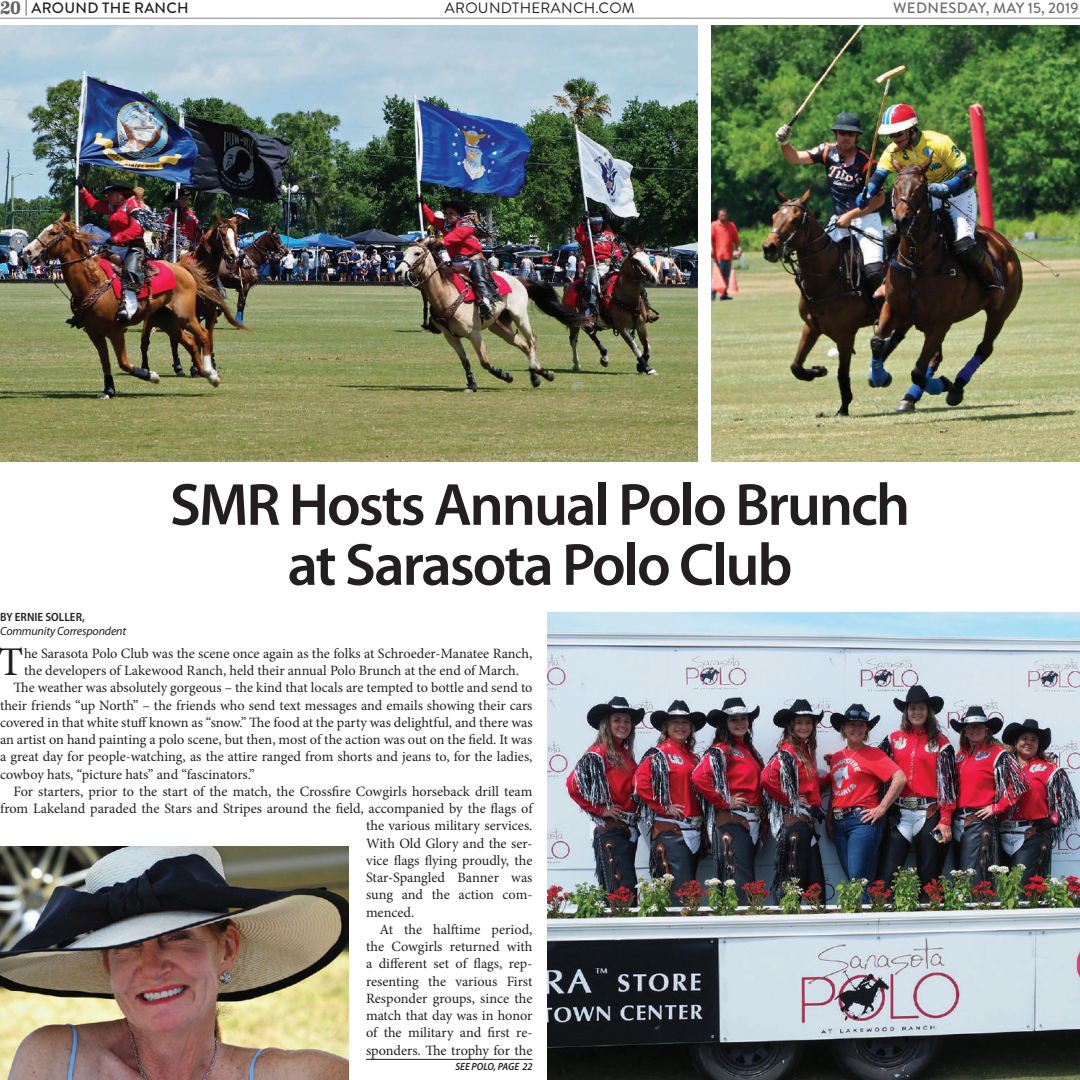
<style>
.page{position:relative;width:1080px;height:1080px;background:#fff}
.page>*{position:absolute;margin:0;border:0;box-sizing:border-box;transform-origin:0 0}
.t1{font:600 60px/60px "Myriad Pro";letter-spacing:-.035em;color:#231f20;text-align:center}
.t2{font:40.8px "Minion Pro";color:#231f20}
.t3{font:500 15px "Brandon Grotesque";letter-spacing:.015em;color:#6c6d70}
.t4{font:15px "Brandon Grotesque";letter-spacing:.02em;color:#231f20}
.t5{font:500 15px "Brandon Grotesque";letter-spacing:.02em;color:#231f20}
.t6{font:14.25px "Minion Pro";letter-spacing:-.005em;color:#231f20}
.t7{font:italic 12px "Myriad Pro";letter-spacing:-.015em;color:#231f20}
.t8{font:600 semi-condensed 12px "Myriad Pro";letter-spacing:.005em;color:#231f20}
.t9{font:italic 600 semi-condensed 10.5px "Myriad Pro";letter-spacing:.005em;color:#231f20}
.s1{font-family:"Eames Century Modern";font-weight:700;font-size:18px;color:#636366}
.s2{font-weight:400}
</style>
<div class="page">
<hr style="left:0;top:18px;width:1080px;height:1px;background:#808285">
<img style="left:0;top:26px;width:698px;height:435px">
<img style="left:711px;top:26px;width:369px;height:435px">
<img style="left:548px;top:612px;width:532px;height:468px">
<img style="left:0;top:846px;width:348px;height:234px">
<hr style="left:366px;top:1059px;width:166px;height:1px;background:#231f20">
<p class="t5" style="left:0;top:-2px;width:190px"><span class="s1">20</span> <span class="s2">|</span> AROUND THE RANCH</p>
<p class="t4" style="left:445px;top:-2px;width:192px">AROUNDTHERANCH.COM</p>
<p class="t3" style="left:893px;top:-2px;width:187px">WEDNESDAY, MAY 15, 2019</p>
<h1 class="t1" style="left:170px;top:473px;width:742px">SMR Hosts Annual Polo Brunch at Sarasota Polo Club</h1>
<p class="t8" style="left:0;top:609px;width:86px">BY ERNIE SOLLER,</p>
<p class="t7" style="left:0;top:623px;width:128px">Community Correspondent</p>
<h2 class="t2" style="left:-1px;top:635px;width:27px">T</h2>
<p class="t6" style="left:24px;top:644px;width:510px">he Sarasota Polo Club was the scene once again as the folks at Schroeder-Manatee Ranch,</p>
<p class="t6" style="left:24px;top:661px;width:497px">the developers of Lakewood Ranch, held their annual Polo Brunch at the end of March.</p>
<p class="t6" style="left:14px;top:678px;width:521px">The weather was absolutely gorgeous – the kind that locals are tempted to bottle and send to</p>
<p class="t6" style="left:0;top:695px;width:534px">their friends “up North” – the friends who send text messages and emails showing their cars</p>
<p class="t6" style="left:0;top:713px;width:534px">covered in that white stuff known as “snow.” The food at the party was delightful, and there was</p>
<p class="t6" style="left:0;top:730px;width:534px">an artist on hand painting a polo scene, but then, most of the action was out on the field. It was</p>
<p class="t6" style="left:0;top:747px;width:534px">a great day for people-watching, as the attire ranged from shorts and jeans to, for the ladies,</p>
<p class="t6" style="left:0;top:764px;width:256px">cowboy hats, “picture hats” and “fascinators.”</p>
<p class="t6" style="left:14px;top:782px;width:520px">For starters, prior to the start of the match, the Crossfire Cowgirls horseback drill team</p>
<p class="t6" style="left:0;top:799px;width:534px">from Lakeland paraded the Stars and Stripes around the field, accompanied by the flags of</p>
<p class="t6" style="left:366px;top:816px;width:168px">the various military services.</p>
<p class="t6" style="left:366px;top:833px;width:168px">With Old Glory and the ser-</p>
<p class="t6" style="left:366px;top:851px;width:168px">vice flags flying proudly, the</p>
<p class="t6" style="left:366px;top:868px;width:168px">Star-Spangled Banner was</p>
<p class="t6" style="left:366px;top:885px;width:168px">sung and the action com-</p>
<p class="t6" style="left:366px;top:902px;width:50px">menced.</p>
<p class="t6" style="left:380px;top:920px;width:154px">At the halftime period,</p>
<p class="t6" style="left:366px;top:937px;width:168px">the Cowgirls returned with</p>
<p class="t6" style="left:366px;top:954px;width:168px">a different set of flags, rep-</p>
<p class="t6" style="left:366px;top:971px;width:168px">resenting the various First</p>
<p class="t6" style="left:366px;top:989px;width:168px">Responder groups, since the</p>
<p class="t6" style="left:366px;top:1006px;width:168px">match that day was in honor</p>
<p class="t6" style="left:366px;top:1023px;width:168px">of the military and first re-</p>
<p class="t6" style="left:366px;top:1040px;width:168px">sponders. The trophy for the</p>
<p class="t9" style="left:455px;top:1060px;width:79px">SEE POLO, PAGE 22</p>
</div>
